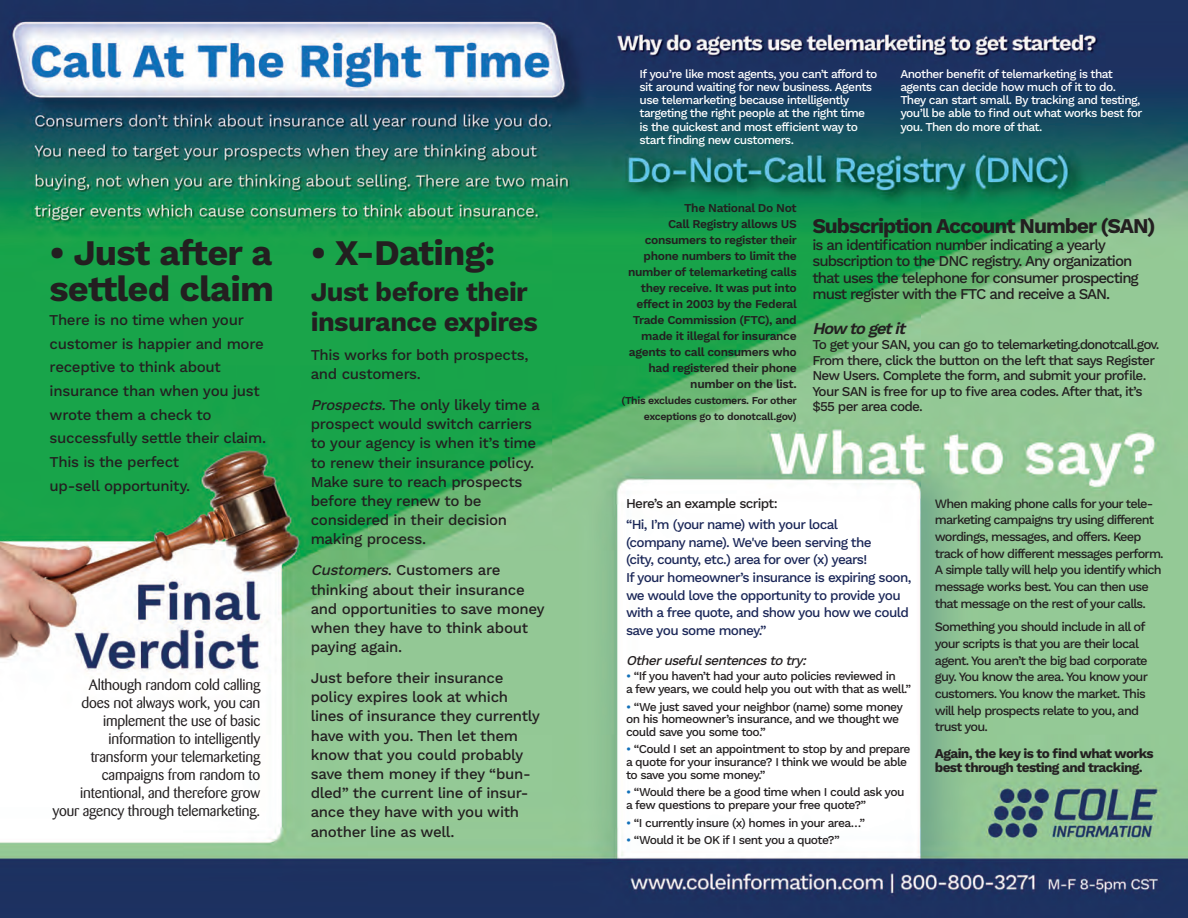
<style>
.page{position:relative;width:1188px;height:918px;background:#fff}
.page>*{position:absolute;margin:0;border:0;box-sizing:border-box;transform-origin:0 0}
.t1{font:700 36px/35.7px "Work Sans";letter-spacing:-.02em;color:#231f20}
.t2{font:700 27px/29.7px "Work Sans";letter-spacing:-.02em;color:#231f20}
.t3{font:700 21px "Work Sans";letter-spacing:-.05em;color:#231f20}
.t4{font:italic 600 16.5px "Work Sans";color:#231f20}
.t5{font:500 15px/19.2px "Work Sans";letter-spacing:-.02em;color:#231f20}
.t6{font:15px/18px "Barmeno";letter-spacing:-.01em;color:#231f20;text-align:right}
.t7{font:500 15px/16.5px "Work Sans";letter-spacing:-.065em;color:#231f20}
.t8{font:500 13.5px/17.7px "Work Sans";letter-spacing:-.05em;color:#1a2657}
.t9{font:500 13.5px/15.5px "Work Sans";letter-spacing:-.055em;color:#231f20}
.t10{font:700 13.5px/13.6px "Work Sans";letter-spacing:-.045em;color:#231f20}
.t11{font:italic 500 13.5px "Work Sans";color:#231f20}
.t12{font:500 12.75px/16.6px "Work Sans";letter-spacing:-.065em;color:#231f20}
.t13{font:500 12px/12.6px "Work Sans";letter-spacing:-.05em;color:#231f20}
.t14{font:500 12px/13.2px "Work Sans";letter-spacing:-.05em;color:#fff}
.t15{font:600 12px/16px "Work Sans";letter-spacing:-.03em;color:#231f20;text-align:right}
.t16{font:600 10.5px/16px "Work Sans";letter-spacing:-.03em;color:#231f20;text-align:right}
.s1{font-style:italic}
.s2{color:#116fb8}
</style>
<div class="page">
<img style="left:0;top:0;width:1188px;height:918px">
<h1 class="t1" style="left:50px;top:237px;width:226px">• Just after a settled claim</h1>
<p class="t5" style="left:49px;top:309px;width:218px;line-height:23.7px">There is no time when your customer is happier and more receptive to think about insurance than when you just wrote them a check to successfully settle their claim.<br>This is the perfect<br>up-sell opportunity.</p>
<p class="t6" style="left:53px;top:677px;width:209px">Although random cold calling<br>does not always work, you can implement the use of basic information to intelligently transform your telemarketing campaigns from random to intentional, and therefore grow your agency through telemarketing.</p>
<h1 class="t1" style="left:311px;top:237px;width:186px">• X-Dating:</h1>
<h2 class="t2" style="left:311px;top:278px;width:229px">Just before their insurance expires</h2>
<p class="t5" style="left:311px;top:346px;width:219px">This works for both prospects, and customers.</p>
<p class="t5" style="left:311px;top:396px;width:231px"><span class="s1">Prospects.</span>The only likely time a prospect would switch carriers to your agency is when it’s time to renew their insurance policy.<br>Make sure to reach prospects before they renew to be considered in their decision making process.</p>
<p class="t5" style="left:311px;top:561px;width:236px"><span class="s1">Customers</span>. Customers are thinking about their insurance and opportunities to save money when they have to think about paying again.</p>
<p class="t5" style="left:311px;top:669px;width:231px">Just before their insurance policy expires look at which lines of insurance they currently have with you. Then let them know that you could probably save them money if they “bun&shy;dled” the current line of insur&shy;ance they have with you with another line as well.</p>
<p class="t14" style="left:640px;top:68px;width:240px">If you’re like most agents, you can’t afford to sit around waiting for new business. Agents use telemarketing because intelligently targeting the right people at the right time<br>is the quickest and most efficient way to start finding new customers.</p>
<p class="t14" style="left:900px;top:68px;width:244px">Another benefit of telemarketing is that agents can decide how much of it to do.<br>They can start small. By tracking and testing, you’ll be able to find out what works best for you. Then do more of that.</p>
<p class="t15" style="left:628px;top:200px;width:170px">The National Do Not<br>Call Registry allows US consumers to register their phone numbers to limit the number of telemarketing calls they receive. It was put into effect in 2003 by the Federal<br>Trade Commission (FTC), and made it illegal for insurance agents to call consumers who had registered their phone number on the list.</p>
<p class="t16" style="left:621px;top:393px;width:177px">(This excludes customers. For other exceptions go to donotcall.gov)</p>
<h3 class="t3" style="left:812px;top:214px;width:345px">Subscription Account Number (SAN)</h3>
<p class="t7" style="left:812px;top:237px;width:328px">is an identification number indicating a yearly subscription to the DNC registry. Any organization that uses the telephone for consumer prospecting must register with the FTC and receive a SAN.</p>
<p class="t4" style="left:812px;top:319px;width:99px">How togetit</p>
<p class="t9" style="left:812px;top:338px;width:349px">To get your SAN, you can go to telemarketing.donotcall.gov.<br>From there, click the button on the left that says Register New Users. Complete the form, and submit your profile.<br>Your SAN is free for up to five area codes. After that, it’s $55 per area code.</p>
<p class="t9" style="left:626px;top:497px;width:153px">Here’s an example script:</p>
<p class="t8" style="left:626px;top:516px;width:287px">“Hi, I’m (your name) with your local<br>(company name). We've been serving the<br>(city, county, etc.) area for over (x) years!<br>If your homeowner’s insurance is expiring soon, we would love the opportunity to provide you with a free quote, and show you how we could save you some money.”</p>
<p class="t11" style="left:626px;top:652px;width:185px">Otherusefulsentencestotry:</p>
<p class="t13" style="left:626px;top:670px;width:287px"><span class="s2">•</span> “If you haven’t had your auto policies reviewed in<br>a few years, we could help you out with that as well.”</p>
<p class="t13" style="left:626px;top:701px;width:278px"><span class="s2">•</span> “We just saved your neighbor (name) some money on his homeowner’s insurance, and we thought we could save you some too.”</p>
<p class="t13" style="left:626px;top:744px;width:286px"><span class="s2">•</span> “Could I set an appointment to stop by and prepare a quote for your insurance? I think we would be able to save you some money.”</p>
<p class="t13" style="left:626px;top:786px;width:280px"><span class="s2">•</span> “Would there be a good time when I could ask you a few questions to prepare your free quote?”</p>
<p class="t13" style="left:626px;top:817px;width:240px"><span class="s2">•</span> “I currently insure (x) homes in your area…”</p>
<p class="t13" style="left:626px;top:834px;width:215px"><span class="s2">•</span> “Would it be OK if I sent you a quote?”</p>
<p class="t12" style="left:935px;top:496px;width:230px">When making phone calls for your tele&shy;marketing campaigns try using different wordings, messages, and offers. Keep track of how different messages perform.<br>A simple tally will help you identify which message works best. You can then use that message on the rest of your calls.</p>
<p class="t12" style="left:935px;top:619px;width:215px">Something you should include in all of your scripts is that you are their local agent. You aren’t the big bad corporate guy. You know the area. You know your customers. You know the market. This will help prospects relate to you, and trust you.</p>
<p class="t10" style="left:935px;top:747px;width:220px">Again, the key is to find what works best through testing and tracking.</p>
</div>
